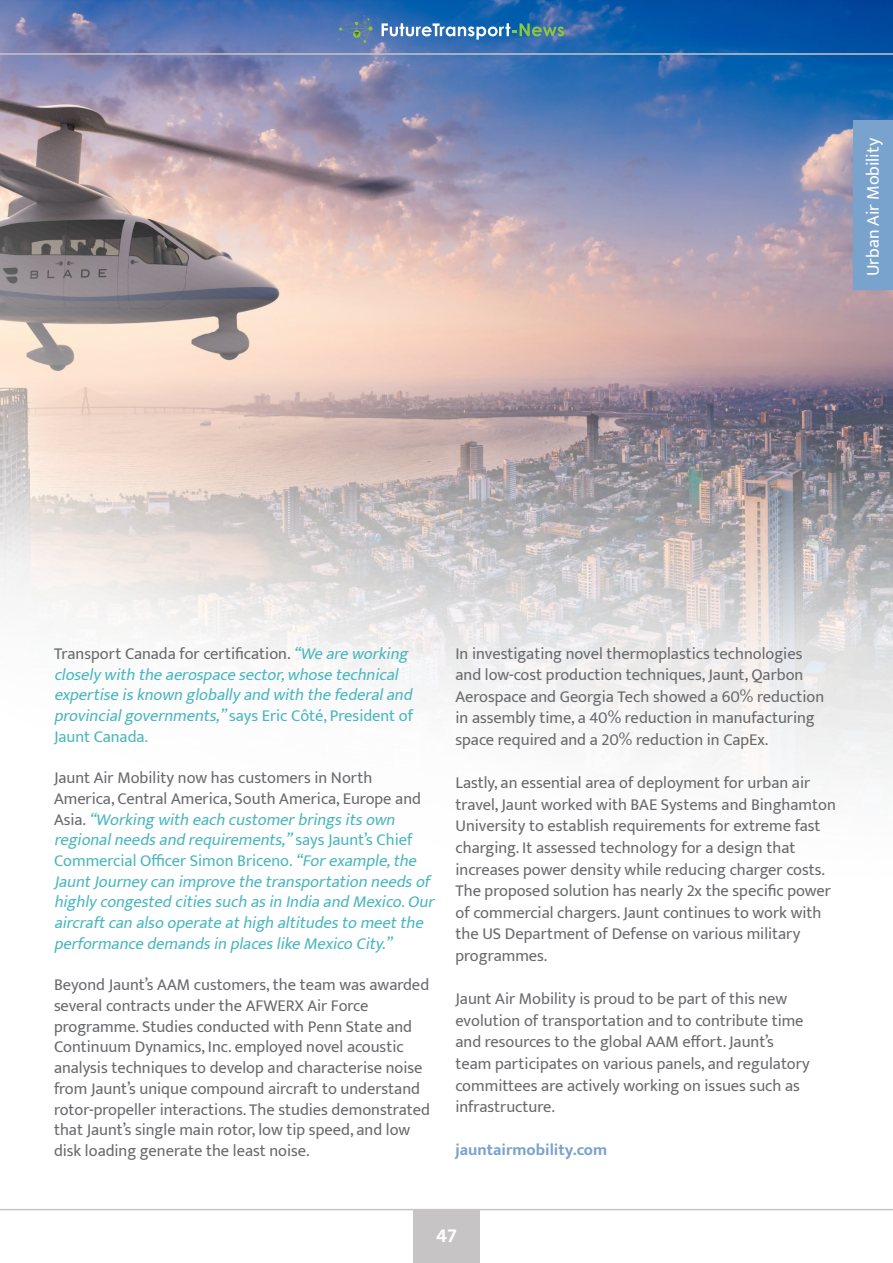
<style>
.page{position:relative;width:893px;height:1263px;background:#fff}
.page>*{position:absolute;margin:0;border:0;box-sizing:border-box;transform-origin:0 0}
.t1{font:700 21px "Mukta Mahee";color:#fff}
.t2{font:18px "Mukta";color:#fff}
.t3{font:16.5px/21.6px "Mukta";color:#696a6d}
.t4{font:italic 16.5px/20.7px "Mukta";color:#49b7be}
.t5{font:700 16.5px "Mukta";color:#79a3cd}
.s1{font-style:normal;color:#696a6d}
.s2{font-style:normal}
</style>
<div class="page">
<img style="left:0;top:0;width:893px;height:779px">
<div style="left:854px;top:121px;width:39px;height:169px;background:#79a3cd"></div>
<hr style="left:0;top:53px;width:893px;height:2px;background:#c7c5c6">
<div style="left:413px;top:1209px;width:67px;height:54px;background:#c7c4c6"></div>
<hr style="left:0;top:1209px;width:893px;height:1px;background:#c7c4c6">
<svg style="left:382px;top:23px;width:182px;height:17px;background:#5d90b8"></svg>
<svg style="left:337px;top:15px;width:36px;height:28px"></svg>
<p class="t2" style="left:862px;top:276px;width:140px;rotate:-90deg">Urban Air Mobility</p>
<p class="t4" style="left:54px;top:643px;width:364px"><span class="s1">Transport Canada for certification.</span> “Weareworking closelywith theaerospacesector,whosetechnical expertiseisknowngloballyandwith thefederaland provincialgovernments,”<span class="s2">says E ri c Côté, P res i d e n t of Jaunt Canada.</span></p>
<p class="t4" style="left:54px;top:767px;width:386px"><span class="s1">Jaunt Air Mobility now has customers in North<br>America, Central America, South America, Europe and<br>A s i a .</span> “Working with each customerbringsitsown regionalneedsandrequirements,”<span class="s2">s a ys J a u n t’s C h i e f Commercial Officer Simon Briceno.</span> “Forexample,the JauntJourneycanimprovethetransportationneedsof highlycongestedcitiessuch asinIndiaandMexico.Our aircraftcanalso operateathigh altitudesto meetthe performancedemandsinplaceslikeMexico City.”</p>
<p class="t3" style="left:54px;top:974px;width:378px;line-height:20.7px">Beyond Jaunt’s AAM customers, the team was awarded several contracts under the AFWERX Air Force programme. Studies conducted with Penn State and Continuum Dynamics, Inc. employed novel acoustic analysis techniques to develop and characterise noise from Jaunt’s unique compound aircraft to understand rotor-propeller interactions. The studies demonstrated that Jaunt’s single main rotor, low tip speed, and low disk loading generate the least noise.</p>
<p class="t3" style="left:455px;top:642px;width:370px">In investigating novel thermoplastics technologies and low-cost production techniques, Jaunt, Qarbon Aerospace and Georgia Tech showed a 60% reduction in assembly time, a 40% reduction in manufacturing space required and a 20% reduction in CapEx.</p>
<p class="t3" style="left:455px;top:772px;width:382px">Lastly, an essential area of deployment for urban air travel, Jaunt worked with BAE Systems and Binghamton University to establish requirements for extreme fast charging. It assessed technology for a design that increases power density while reducing charger costs.<br>The proposed solution has nearly 2x the specific power of commercial chargers. Jaunt continues to work with the US Department of Defense on various military programmes.</p>
<p class="t3" style="left:455px;top:988px;width:356px">Jaunt Air Mobility is proud to be part of this new evolution of transportation and to contribute time and resources to the global AAM effort. Jaunt’s team participates on various panels, and regulatory committees are actively working on issues such as infrastructure.</p>
<p class="t5" style="left:455px;top:1140px;width:153px">jauntairmobility.com</p>
<p class="t1" style="left:436px;top:1222px;width:22px">47</p>
</div>
